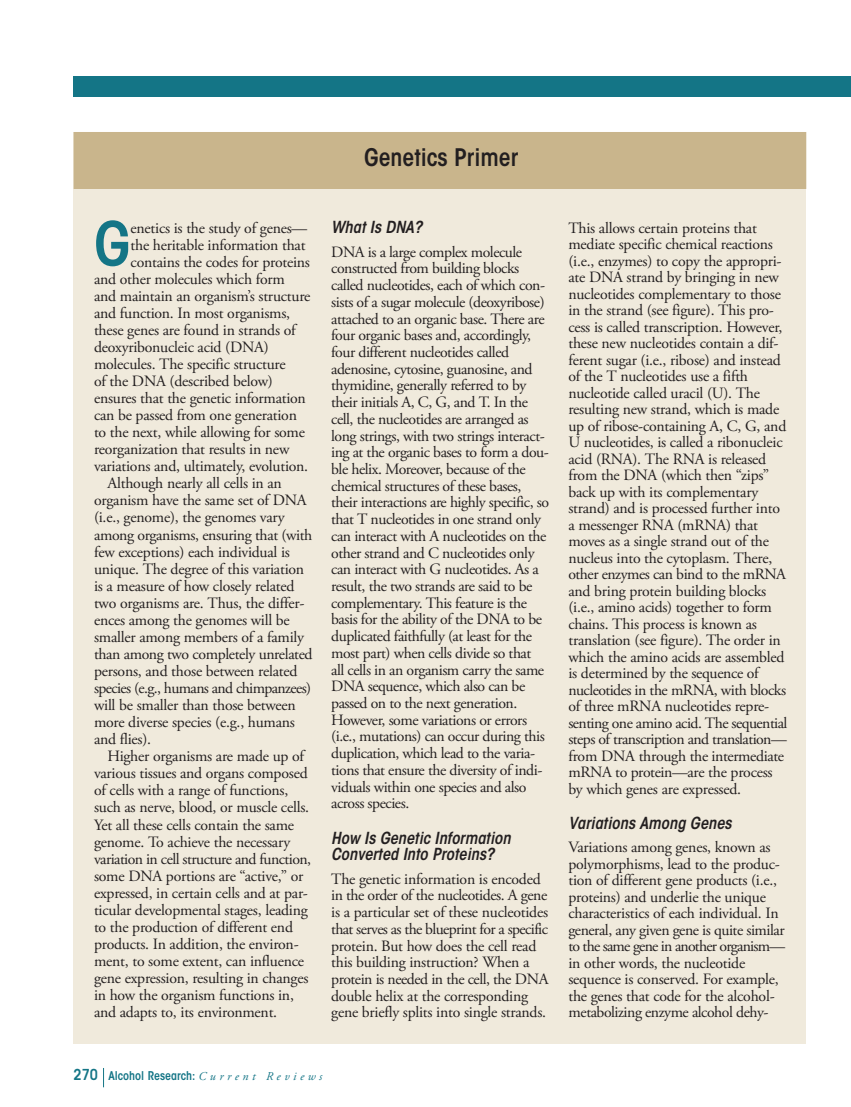
<style>
.page{position:relative;width:851px;height:1107px;background:#fff}
.page>*{position:absolute;margin:0;border:0;box-sizing:border-box;transform-origin:0 0}
.t1{font:600 condensed 60px "ITC Avant Garde Std";color:#147586}
.t2{font:600 condensed 24px "ITC Avant Garde Std";color:#231f20}
.t3{font:italic 600 condensed 16.5px/16.6px "ITC Avant Garde Std";color:#231f20}
.t4{font:15.75px/16.5px "Adobe Garamond Pro";letter-spacing:-.015em;color:#231f20}
.t5{font:15.75px "Adobe Garamond Pro";letter-spacing:-.035em;color:#231f20}
.t6{font:15.75px "Adobe Garamond Pro";letter-spacing:-.04em;color:#231f20}
.t7{font:600 condensed 12px "ITC Avant Garde Std";color:#147586}
.s1{font-size:15px}
.s2{font-family:"Adobe Garamond Pro";font-weight:400;font-style:italic;font-stretch:normal}
</style>
<div class="page">
<div style="left:73px;top:76px;width:777px;height:20px;background:#147586"></div>
<div style="left:74px;top:132px;width:732px;height:911px;background:#f0eadc"></div>
<div style="left:74px;top:132px;width:732px;height:57px;background:#c9b58c"></div>
<svg style="left:103px;top:1068px;width:1px;height:19px"></svg>
<p class="t2" style="left:364px;top:148px;width:156px">genetics Primer</p>
<p class="t1" style="left:94px;top:221px;width:38px">g</p>
<p class="t4" style="left:131px;top:221px;width:178px">enetics is the study of genes—</p>
<p class="t4" style="left:131px;top:238px;width:176px">the heritable information that</p>
<p class="t4" style="left:131px;top:255px;width:181px">contains the codes for proteins</p>
<p class="t4" style="left:94px;top:272px;width:192px">and other molecules which form</p>
<p class="t4" style="left:94px;top:289px;width:218px">and maintain an organism’s structure</p>
<p class="t4" style="left:94px;top:306px;width:198px">and function. In most organisms,</p>
<p class="t4" style="left:94px;top:323px;width:203px">these genes are found in strands of</p>
<p class="t4" style="left:94px;top:340px;width:176px">deoxyribonucleic acid (DNA)</p>
<p class="t4" style="left:94px;top:357px;width:193px">molecules. The specific structure</p>
<p class="t4" style="left:94px;top:374px;width:180px">of the DNA (described below)</p>
<p class="t4" style="left:94px;top:391px;width:213px">ensures that the genetic information</p>
<p class="t4" style="left:94px;top:408px;width:204px">can be passed from one generation</p>
<p class="t4" style="left:94px;top:425px;width:212px">to the next, while allowing for some</p>
<p class="t4" style="left:94px;top:442px;width:197px">reorganization that results in new</p>
<p class="t4" style="left:94px;top:459px;width:216px">variations and, ultimately, evolution.</p>
<p class="t4" style="left:107px;top:477px;width:176px">Although nearly all cells in an</p>
<p class="t4" style="left:94px;top:494px;width:214px">organism have the same set of DNA</p>
<p class="t4" style="left:94px;top:511px;width:192px">(i.e., genome), the genomes vary</p>
<p class="t4" style="left:94px;top:528px;width:220px">among organisms, ensuring that (with</p>
<p class="t4" style="left:94px;top:545px;width:197px">few exceptions) each individual is</p>
<p class="t4" style="left:94px;top:562px;width:212px">unique. The degree of this variation</p>
<p class="t4" style="left:94px;top:579px;width:202px">is a measure of how closely related</p>
<p class="t4" style="left:94px;top:596px;width:212px">two organisms are. Thus, the differ-</p>
<p class="t4" style="left:94px;top:613px;width:197px">ences among the genomes will be</p>
<p class="t4" style="left:94px;top:630px;width:211px">smaller among members of a family</p>
<p class="t4" style="left:94px;top:647px;width:220px">than among two completely unrelated</p>
<p class="t4" style="left:94px;top:664px;width:205px">persons, and those between related</p>
<p class="t6" style="left:94px;top:682px;width:219px">species (e.g., humans and chimpanzees)</p>
<p class="t4" style="left:94px;top:698px;width:203px">will be smaller than those between</p>
<p class="t4" style="left:94px;top:715px;width:202px">more diverse species (e.g., humans</p>
<p class="t4" style="left:94px;top:732px;width:59px">and flies).</p>
<p class="t4" style="left:107px;top:749px;width:198px">Higher organisms are made up of</p>
<p class="t4" style="left:94px;top:766px;width:215px">various tissues and organs composed</p>
<p class="t4" style="left:94px;top:784px;width:196px">of cells with a range of functions,</p>
<p class="t4" style="left:94px;top:801px;width:216px">such as nerve, blood, or muscle cells.</p>
<p class="t4" style="left:94px;top:818px;width:202px">Yet all these cells contain the same</p>
<p class="t4" style="left:94px;top:835px;width:198px">genome. To achieve the necessary</p>
<p class="t5" style="left:94px;top:852px;width:219px">variation in cell structure and function,</p>
<p class="t4" style="left:94px;top:869px;width:211px">some DNA portions are “active,” or</p>
<p class="t4" style="left:94px;top:886px;width:215px">expressed, in certain cells and at par-</p>
<p class="t4" style="left:94px;top:903px;width:215px">ticular developmental stages, leading</p>
<p class="t4" style="left:94px;top:920px;width:200px">to the production of different end</p>
<p class="t4" style="left:94px;top:937px;width:206px">products. In addition, the environ-</p>
<p class="t4" style="left:94px;top:954px;width:211px">ment, to some extent, can influence</p>
<p class="t4" style="left:94px;top:971px;width:216px">gene expression, resulting in changes</p>
<p class="t4" style="left:94px;top:988px;width:201px">in how the organism functions in,</p>
<p class="t4" style="left:94px;top:1005px;width:185px">and adapts to, its environment.</p>
<p class="t3" style="left:331px;top:220px;width:92px">What Is DNA?</p>
<p class="t4" style="left:331px;top:245px;width:219px">DNA is a large complex molecule constructed from building blocks called nucleotides, each of which con&shy;sists of a sugar molecule (deoxyribose) attached to an organic base. There are four organic bases and, accordingly, four different nucleotides called adenosine, cytosine, guanosine, and thymidine, generally referred to by their initials A, C, G, and T. In the cell, the nucleotides are arranged as long strings, with two strings interact&shy;ing at the organic bases to form a dou&shy;ble helix. Moreover, because of the chemical structures of these bases, their interactions are highly specific, so that T nucleotides in one strand only can interact with A nucleotides on the other strand and C nucleotides only can interact with G nucleotides. As a result, the two strands are said to be complementary. This feature is the basis for the ability of the DNA to be duplicated faithfully (at least for the most part) when cells divide so that<br>all cells in an organism carry the same DNA sequence, which also can be passed on to the next generation.<br>However, some variations or errors (i.e., mutations) can occur during this duplication, which lead to the varia&shy;tions that ensure the diversity of indi&shy;viduals within one species and also across species.</p>
<p class="t3" style="left:331px;top:831px;width:181px">How Is Genetic Information<br>Converted Into Proteins?</p>
<p class="t4" style="left:331px;top:872px;width:219px">The genetic information is encoded in the order of the nucleotides. A gene is a particular set of these nucleotides that serves as the blueprint for a specific protein. But how does the cell read this building instruction? When a protein is needed in the cell, the DNA double helix at the corresponding gene briefly splits into single strands.</p>
<p class="t7" style="left:74px;top:1071px;width:250px"><span class="s1">270</span> Alcohol research: <span class="s2">C u r r e n t R e v i e w s</span></p>
<p class="t4" style="left:568px;top:221px;width:221px">This allows certain proteins that mediate specific chemical reactions (i.e., enzymes) to copy the appropri&shy;ate DNA strand by bringing in new nucleotides complementary to those in the strand (see figure). This pro&shy;cess is called transcription. However, these new nucleotides contain a dif&shy;ferent sugar (i.e., ribose) and instead of the T nucleotides use a fifth nucleotide called uracil (U). The resulting new strand, which is made up of ribose-containing A, C, G, and U nucleotides, is called a ribonucleic acid (RNA). The RNA is released from the DNA (which then “zips” back up with its complementary strand) and is processed further into a messenger RNA (mRNA) that moves as a single strand out of the nucleus into the cytoplasm. There, other enzymes can bind to the mRNA and bring protein building blocks (i.e., amino acids) together to form chains. This process is known as translation (see figure). The order in which the amino acids are assembled is determined by the sequence of nucleotides in the mRNA, with blocks of three mRNA nucleotides repre&shy;senting one amino acid. The sequential steps of transcription and translation— from DNA through the intermediate mRNA to protein—are the process by which genes are expressed.</p>
<p class="t3" style="left:568px;top:816px;width:165px">Variations Among Genes</p>
<p class="t4" style="left:568px;top:840px;width:218px">Variations among genes, known as polymorphisms, lead to the produc&shy;tion of different gene products (i.e., proteins) and underlie the unique characteristics of each individual. In general, any given gene is quite similar to the same gene in another organism— in other words, the nucleotide sequence is conserved. For example, the genes that code for the alcohol&shy;metabolizing enzyme alcohol dehy-</p>
</div>
